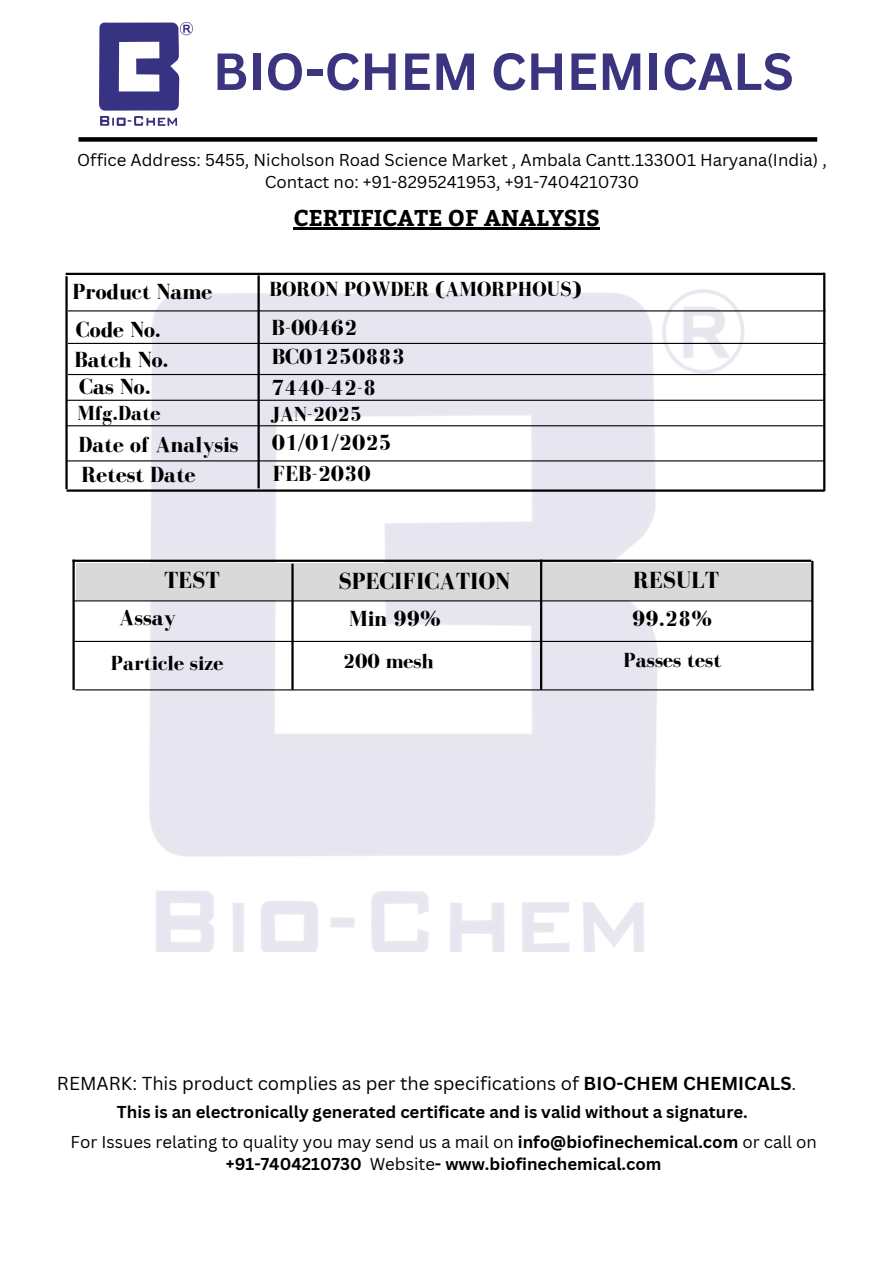
<style>
.page{position:relative;width:894px;height:1264px;background:#fff}
.page>*{position:absolute;margin:0;border:0;box-sizing:border-box;transform-origin:0 0}
.t1{font:700 51px "Canva Sans";color:#3b3580}
.t2{font:700 24px "Bodoni FLF";color:#000}
.t3{font:700 22.8px "Bitter";color:#000}
.t4{font:700 22.5px "Bodoni FLF";color:#000}
.t5{font:700 21px "Bodoni FLF";color:#000}
.t6{font:18.3px "Canva Sans";color:#000}
.t7{font:700 16.8px/22.5px "Canva Sans";color:#000;text-align:center}
.t8{font:16.8px/22.5px "Canva Sans";color:#000;text-align:center}
.s1{font-weight:700}
.s2{font-weight:400}
</style>
<div class="page">
<div style="left:78px;top:137px;width:739px;height:5px;background:#000"></div>
<img style="left:100px;top:22px;width:92px;height:104px">
<hr style="left:293px;top:228px;width:306px;height:2px;background:#000">
<img style="left:149px;top:290px;width:594px;height:661px">
<hr style="left:68px;top:310px;width:757px;height:1px;background:#000">
<hr style="left:68px;top:343px;width:757px;height:1px;background:#000">
<hr style="left:68px;top:374px;width:757px;height:1px;background:#000">
<hr style="left:67px;top:425px;width:757px;height:1px;background:#000">
<hr style="left:67px;top:460px;width:757px;height:1px;background:#000">
<hr style="left:67px;top:489px;width:757px;height:2px;background:#000">
<hr style="left:65px;top:276px;width:3px;height:213px;background:#000">
<hr style="left:257px;top:275px;width:3px;height:213px;background:#000">
<hr style="left:822px;top:273px;width:3px;height:218px;background:#000">
<hr style="left:66px;top:273px;width:758px;height:2px;background:#000">
<hr style="left:74px;top:600px;width:738px;height:1px;background:#000">
<hr style="left:72px;top:559px;width:739px;height:3px;background:#000">
<div style="left:76px;top:562px;width:736px;height:37px;background:#d9d9d9"></div>
<hr style="left:811px;top:561px;width:2px;height:129px;background:#000">
<hr style="left:540px;top:559px;width:2px;height:131px;background:#000">
<hr style="left:291px;top:563px;width:2px;height:127px;background:#000">
<hr style="left:67px;top:400px;width:757px;height:1px;background:#000">
<hr style="left:75px;top:689px;width:738px;height:1px;background:#000">
<hr style="left:74px;top:641px;width:739px;height:1px;background:#000">
<hr style="left:72px;top:559px;width:3px;height:131px;background:#000">
<p class="t1" style="left:213px;top:35px;width:582px">BIO-CHEM CHEMICALS</p>
<h1 class="t8" style="left:77px;top:148px;width:751px">Office Address: 5455, Nicholson Road Science Market , Ambala Cantt.133001 Haryana(India) ,<br>Contact no: +91-8295241953, +91-7404210730</h1>
<p class="t4" style="left:72px;top:279px;width:141px">Product Name</p>
<p class="t4" style="left:76px;top:317px;width:86px">Code No.</p>
<p class="t4" style="left:74px;top:347px;width:96px">Batch No.</p>
<h4 class="t5" style="left:77px;top:402px;width:85px">Mfg.Date</h4>
<h3 class="t4" style="left:78px;top:432px;width:161px">Date of Analysis</h3>
<p class="t4" style="left:82px;top:462px;width:116px">Retest Date</p>
<h3 class="t4" style="left:79px;top:374px;width:73px">Cas No.</h3>
<p class="t3" style="left:293px;top:201px;width:308px">CERTIFICATE OF ANALYSIS</p>
<h5 class="t5" style="left:269px;top:278px;width:313px">BORON POWDER (AMORPHOUS)</h5>
<h2 class="t4" style="left:271px;top:315px;width:87px">B-00462</h2>
<h3 class="t4" style="left:272px;top:344px;width:135px">BC01250883</h3>
<p class="t4" style="left:271px;top:375px;width:107px">7440-42-8</p>
<h4 class="t5" style="left:271px;top:403px;width:93px">JAN-2025</h4>
<h2 class="t4" style="left:272px;top:430px;width:122px">01/01/2025</h2>
<h3 class="t4" style="left:273px;top:461px;width:99px">FEB-2030</h3>
<h3 class="t2" style="left:164px;top:567px;width:57px">TEST</h3>
<h2 class="t2" style="left:338px;top:568px;width:173px">SPECIFICATION</h2>
<p class="t2" style="left:633px;top:567px;width:87px">RESULT</p>
<p class="t4" style="left:119px;top:605px;width:58px">Assay</p>
<h3 class="t4" style="left:349px;top:606px;width:93px">Min 99%</h3>
<h5 class="t4" style="left:632px;top:606px;width:81px">99.28%</h5>
<p class="t5" style="left:111px;top:651px;width:114px">Particle size</p>
<h3 class="t5" style="left:342px;top:649px;width:93px">200 mesh</h3>
<h3 class="t5" style="left:623px;top:648px;width:99px">Passes test</h3>
<p class="t6" style="left:57px;top:1070px;width:740px">REMARK: This product complies as per the specifications of <span class="s1">BIO-CHEM CHEMICALS</span>.</p>
<p class="t7" style="left:117px;top:1100px;width:632px">This is an electronically generated certificate and is valid without a signature.</p>
<h2 class="t7" style="left:71px;top:1129px;width:747px"><span class="s2">For Issues relating to quality you may send us a mail on</span> info@biofinechemical.com <span class="s2">or call on </span>+91-7404210730 <span class="s2">Website</span>- www.biofinechemical.com</h2>
</div>
